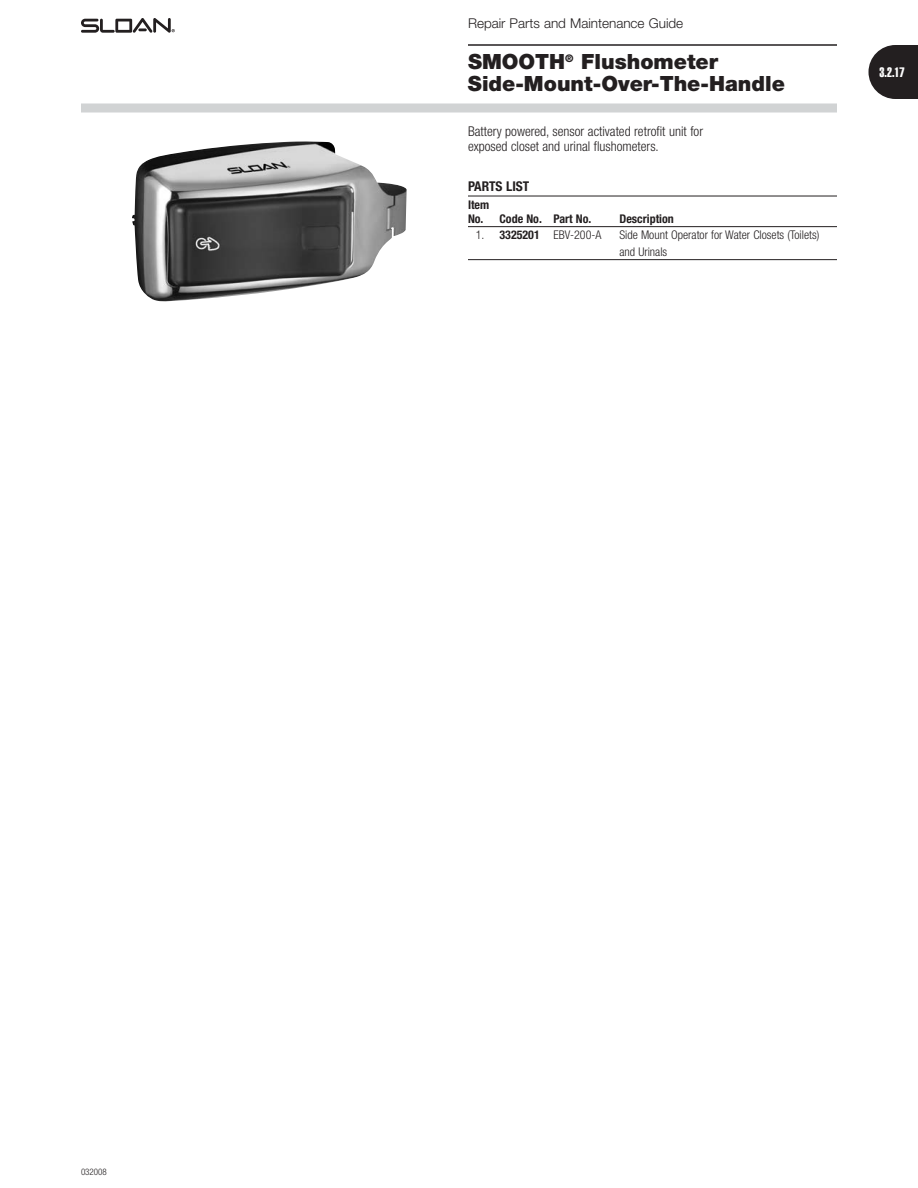
<style>
.page{position:relative;width:918px;height:1188px;background:#fff}
.page>*{position:absolute;margin:0;border:0;box-sizing:border-box;transform-origin:0 0}
.t1{font:900 21px/22.5px "Helvetica Neue";color:#231f20}
.t2{font:300 condensed 13.5px/15px "Helvetica Neue";color:#231f20}
.t3{font:300 13.5px "Helvetica Neue";color:#231f20}
.t4{font:700 condensed 13.5px "Helvetica Neue";color:#231f20}
.t5{font:13.5px "Helvetica Extra Compressed";color:#fff}
.t6{font:300 condensed 12px/16.5px "Helvetica Neue";color:#231f20}
.t7{font:700 condensed 12px/13.5px "Helvetica Neue";color:#231f20}
.t8{font:300 condensed 9px "Helvetica Neue";color:#231f20}
.s1{font-weight:700}
</style>
<div class="page">
<div style="left:81px;top:104px;width:756px;height:8px;background:#d1d3d4"></div>
<svg style="left:81px;top:18px;width:94px;height:15px"></svg>
<hr style="left:468px;top:44px;width:369px;height:2px;background:#231f20">
<svg style="left:868px;top:45px;width:50px;height:54px;background:#3e3b3c"></svg>
<hr style="left:468px;top:196px;width:369px;height:1px;background:#231f20">
<hr style="left:468px;top:226px;width:369px;height:1px;background:#231f20">
<hr style="left:468px;top:259px;width:369px;height:1px;background:#231f20">
<img style="left:132px;top:141px;width:275px;height:161px">
<p class="t3" style="left:468px;top:18px;width:217px">Repair Parts and Maintenance Guide</p>
<p class="t1" style="left:468px;top:52px;width:318px">SMOOTH<sup>®</sup> Flushometer<br>Side-Mount-Over-The-Handle</p>
<p class="t2" style="left:468px;top:125px;width:237px">Battery powered, sensor activated retrofit unit for exposed closet and urinal flushometers.</p>
<p class="t4" style="left:468px;top:181px;width:63px">PARTS LIST</p>
<p class="t7" style="left:468px;top:199px;width:125px">Item<br>No. Code No. Part No.</p>
<p class="t7" style="left:620px;top:213px;width:56px">Description</p>
<p class="t6" style="left:476px;top:228px;width:127px">1. <span class="s1">3325201</span> EBV-200-A</p>
<p class="t6" style="left:620px;top:228px;width:201px">Side Mount Operator for Water Closets (Toilets) and Urinals</p>
<p class="t5" style="left:880px;top:67px;width:26px">3.2.17</p>
<p class="t8" style="left:81px;top:1169px;width:27px">032008</p>
</div>
